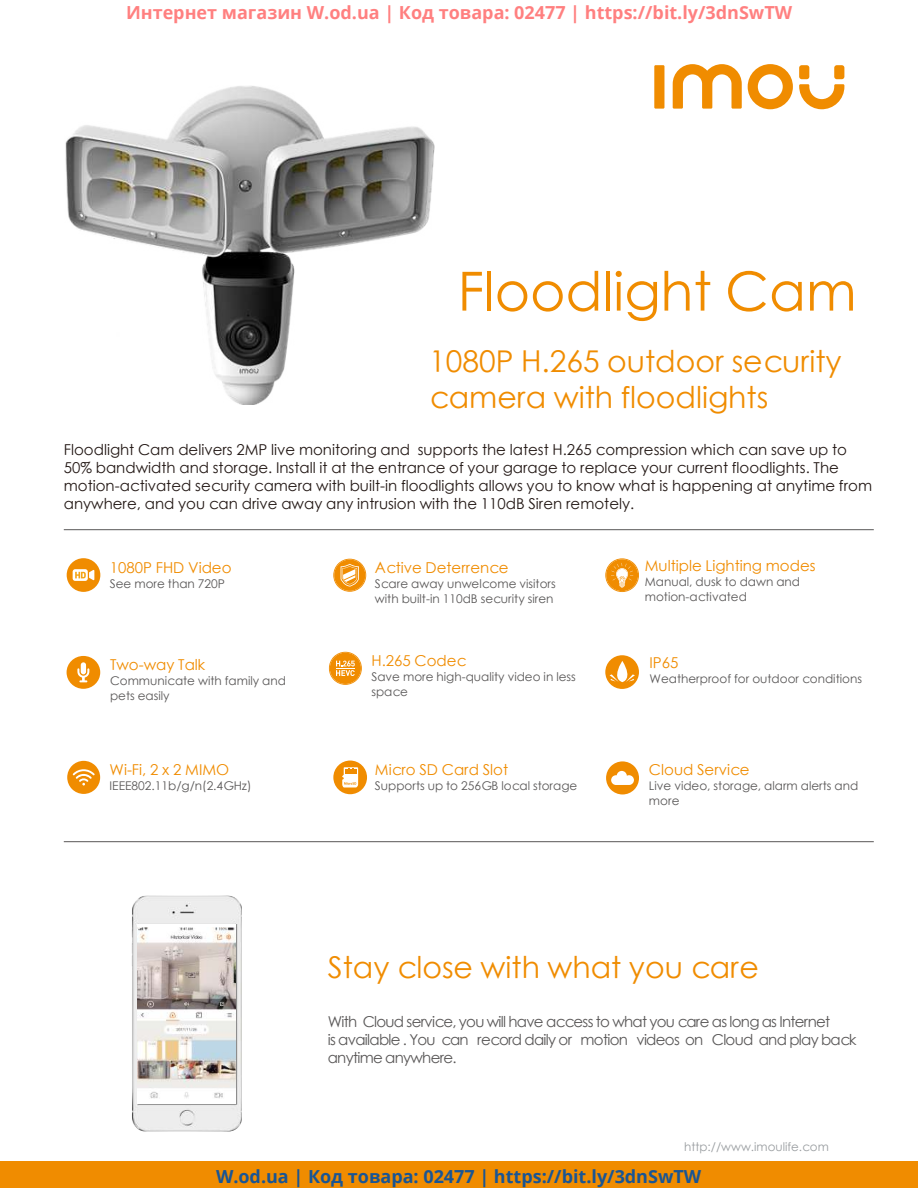
<style>
.page{position:relative;width:918px;height:1188px;background:#fff}
.page>*{position:absolute;margin:0;border:0;box-sizing:border-box;transform-origin:0 0}
.t1{font:54px "ST Xihei";color:#f08c00}
.t2{font:30px/36px "ST Xihei";color:#f08c00}
.t3{font:700 18px "Open Sans";color:rgb(255 0 0/.5)}
.t4{font:700 18px "Open Sans";color:#195594}
.t5{font:15px/18px "ST Xihei";color:#231815}
.t6{font:15px/18px "ST Xihei";letter-spacing:-.045em;color:#595757}
.t7{font:15px "ST Xihei";color:#f08c00}
.t8{font:12px/15px "ST Xihei";color:#595757}
.t9{font:11.85px "ST Xihei";color:#999da0}
</style>
<div class="page">
<svg style="left:329px;top:652px;width:33px;height:33px"></svg>
<div style="left:67px;top:656px;width:33px;height:33px;background:#f08c00;border-radius:50%"></div>
<svg style="left:77px;top:662px;width:12px;height:20px"></svg>
<div style="left:605px;top:655px;width:34px;height:34px;background:#f08c00;border-radius:50%"></div>
<svg style="left:610px;top:661px;width:25px;height:21px"></svg>
<svg style="left:606px;top:761px;width:33px;height:33px"></svg>
<div style="left:333px;top:761px;width:34px;height:33px;background:#f08c00;border-radius:50%"></div>
<svg style="left:342px;top:767px;width:16px;height:21px"></svg>
<svg style="left:333px;top:559px;width:33px;height:33px"></svg>
<svg style="left:67px;top:761px;width:33px;height:33px"></svg>
<div style="left:67px;top:558px;width:33px;height:34px;background:#f08c00;border-radius:50%"></div>
<svg style="left:73px;top:569px;width:21px;height:12px"></svg>
<hr style="left:64px;top:841px;width:810px;height:1px;background:#595757">
<hr style="left:64px;top:529px;width:810px;height:1px;background:#595757">
<img style="left:132px;top:896px;width:110px;height:235px">
<svg style="left:137px;top:924px;width:100px;height:181px"></svg>
<img style="left:138px;top:927px;width:98px;height:172px">
<hr style="left:138px;top:924px;width:98px;height:3px;background:#fff">
<div style="left:138px;top:1099px;width:98px;height:5px;background:#fff"></div>
<div style="left:0;top:1161px;width:918px;height:27px;background:#f08c00"></div>
<div style="left:654px;top:65px;width:10px;height:44px;background:#f08c00"></div>
<svg style="left:748px;top:64px;width:45px;height:45px"></svg>
<div style="left:799px;top:65px;width:10px;height:14px;background:#f08c00;border-radius:3px"></div>
<div style="left:834px;top:65px;width:10px;height:14px;background:#f08c00;border-radius:3px"></div>
<svg style="left:799px;top:84px;width:45px;height:26px"></svg>
<svg style="left:673px;top:64px;width:69px;height:45px"></svg>
<img style="left:65px;top:86px;width:369px;height:318px">
<svg style="left:605px;top:558px;width:34px;height:34px"></svg>
<p class="t3" style="left:126px;top:0;width:668px">Интернет магазин W.od.ua | Код товара: 02477 | https://bit.ly/3dnSwTW</p>
<h1 class="t1" style="left:458px;top:253px;width:400px">Floodlight Cam</h1>
<h2 class="t2" style="left:429px;top:343px;width:414px">1080P H.265 outdoor security camera with floodlights</h2>
<p class="t5" style="left:64px;top:441px;width:810px">Floodlight Cam delivers 2MP live monitoring and supports the latest H.265 compression which can save up to 50% bandwidth and storage. Install it at the entrance of your garage to replace your current floodlights. The motion-activated security camera with built-in floodlights allows you to know what is happening at anytime from anywhere, and you can drive away any intrusion with the 110dB Siren remotely.</p>
<p class="t7" style="left:110px;top:557px;width:123px">1080P FHD Video</p>
<p class="t8" style="left:110px;top:576px;width:117px">See more than 720P</p>
<p class="t7" style="left:110px;top:654px;width:97px">Two-way Talk</p>
<p class="t8" style="left:110px;top:673px;width:177px">Communicate with family and pets easily</p>
<p class="t7" style="left:110px;top:759px;width:121px">Wi-Fi, 2 x 2 MIMO</p>
<p class="t8" style="left:110px;top:778px;width:143px">IEEE802.11b/g/n(2.4GHz)</p>
<p class="t7" style="left:375px;top:557px;width:135px">Active Deterrence</p>
<p class="t8" style="left:375px;top:576px;width:182px">Scare away unwelcome visitors with built-in 110dB security siren</p>
<p class="t7" style="left:371px;top:650px;width:96px">H.265 Codec</p>
<p class="t8" style="left:371px;top:669px;width:206px">Save more high-quality video in less space</p>
<p class="t7" style="left:375px;top:759px;width:135px">Micro SD Card Slot</p>
<p class="t8" style="left:375px;top:778px;width:204px">Supports up to 256GB local storage</p>
<p class="t7" style="left:645px;top:555px;width:172px">Multiple Lighting modes</p>
<p class="t8" style="left:645px;top:574px;width:157px">Manual, dusk to dawn and motion-activated</p>
<p class="t7" style="left:650px;top:652px;width:30px">IP65</p>
<p class="t8" style="left:650px;top:671px;width:214px">Weatherproof for outdoor conditions</p>
<p class="t7" style="left:649px;top:759px;width:102px">Cloud Service</p>
<p class="t8" style="left:649px;top:778px;width:211px">Live video, storage, alarm alerts and more</p>
<h2 class="t2" style="left:328px;top:948px;width:433px">Stay close with what you care</h2>
<p class="t6" style="left:328px;top:1013px;width:530px">With Cloud service, you will have access to what you care as long as Internet<br>is available . You can record daily or motion videos on Cloud and play back anytime anywhere.</p>
<p class="t9" style="left:684px;top:1139px;width:146px">http://www.imoulife.com</p>
<p class="t4" style="left:216px;top:1164px;width:487px">W.od.ua | Код товара: 02477 | https://bit.ly/3dnSwTW</p>
</div>
